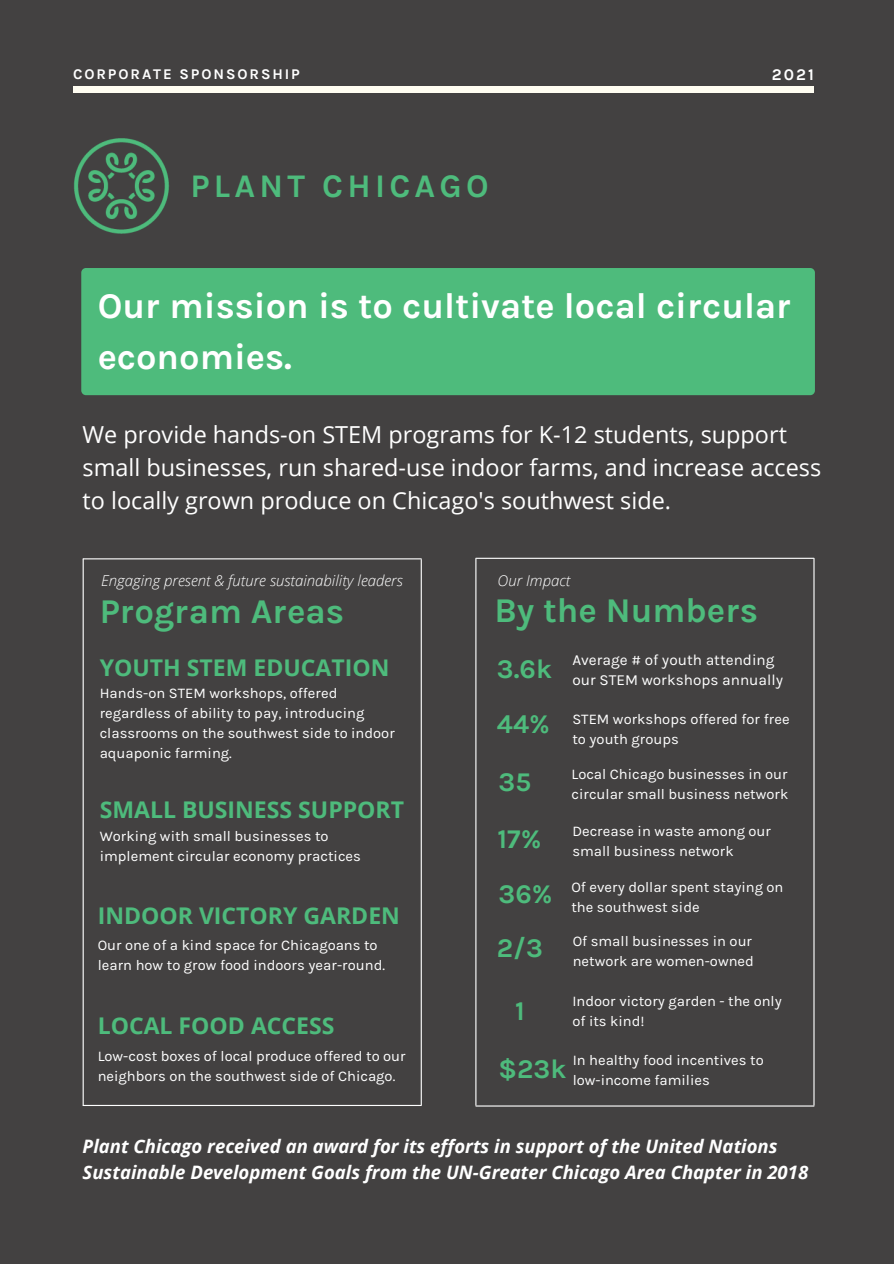
<style>
.page{position:relative;width:894px;height:1264px;background:#fff}
.page>*{position:absolute;margin:0;border:0;box-sizing:border-box;transform-origin:0 0}
.t1{font:700 36.15px/50.7px "Karla";color:#fff}
.t2{font:700 34.8px "Karla";color:#4ebb7c}
.t3{font:700 33px "Karla";letter-spacing:.13em;color:#4ebb7c}
.t4{font:700 27px "Karla";color:#4ebb7c}
.t5{font:23.4px/32.7px "Open Sans";color:#fff}
.t6{font:700 22.95px "Open Sans";color:#4ebb7c}
.t7{font:italic 700 18.6px/26px "Open Sans";color:#fff}
.t8{font:700 16.35px "Karla";color:#fff}
.t9{font:15.3px "Karla";color:#fff}
.t10{font:italic 300 15px "Open Sans";color:#fff}
.t11{font:700 14.85px "Karla";letter-spacing:.13em;color:#fff}
.t12{font:14.7px/20.1px "Karla";color:#fff}
</style>
<div class="page">
<div style="left:0;top:0;width:893px;height:1263px;background:#434141"></div>
<div style="left:73px;top:86px;width:740px;height:7px;background:#fffdf1"></div>
<img style="left:74px;top:138px;width:95px;height:96px">
<div style="left:81px;top:268px;width:733px;height:127px;background:#4ebb7c;border-radius:5px"></div>
<hr style="left:83px;top:558px;width:338px;height:1px;background:#fff">
<hr style="left:83px;top:559px;width:1px;height:546px;background:#fff">
<hr style="left:83px;top:1104px;width:338px;height:1px;background:#fff">
<hr style="left:420px;top:559px;width:1px;height:545px;background:#fff">
<hr style="left:475px;top:559px;width:1px;height:546px;background:#fff">
<hr style="left:476px;top:1105px;width:337px;height:1px;background:#fff">
<hr style="left:813px;top:559px;width:1px;height:546px;background:#fff">
<hr style="left:476px;top:557px;width:337px;height:2px;background:#fff">
<p class="t11" style="left:73px;top:66px;width:228px">CORPORATE SPONSORSHIP</p>
<p class="t8" style="left:771px;top:65px;width:44px">2021</p>
<p class="t3" style="left:190px;top:166px;width:300px">PLANT CHICAGO</p>
<p class="t1" style="left:98px;top:281px;width:695px">Our mission is to cultivate local circular economies.</p>
<p class="t5" style="left:83px;top:418px;width:740px">We provide hands-on STEM programs for K-12 students, support small businesses, run shared-use indoor farms, and increase access to locally grown produce on Chicago's southwest side.</p>
<p class="t10" style="left:101px;top:569px;width:303px">Engaging present &amp; future sustainability leaders</p>
<p class="t2" style="left:100px;top:590px;width:246px">Program Areas</p>
<p class="t6" style="left:100px;top:651px;width:291px">YOUTH STEM EDUCATION</p>
<p class="t12" style="left:100px;top:683px;width:297px">Hands-on STEM workshops, offered regardless of ability to pay, introducing classrooms on the southwest side to indoor aquaponic farming.</p>
<p class="t6" style="left:100px;top:793px;width:306px">SMALL BUSINESS SUPPORT</p>
<p class="t12" style="left:100px;top:826px;width:262px">Working with small businesses to implement circular economy practices</p>
<p class="t6" style="left:98px;top:900px;width:304px">INDOOR VICTORY GARDEN</p>
<p class="t12" style="left:98px;top:935px;width:289px">Our one of a kind space for Chicagoans to learn how to grow food indoors year-round.</p>
<p class="t6" style="left:98px;top:1009px;width:238px">LOCAL FOOD ACCESS</p>
<p class="t12" style="left:98px;top:1045px;width:309px">Low-cost boxes of local produce offered to our neighbors on the southwest side of Chicago.</p>
<p class="t10" style="left:497px;top:569px;width:74px">Our Impact</p>
<p class="t2" style="left:494px;top:590px;width:265px">By the Numbers</p>
<p class="t4" style="left:497px;top:653px;width:56px">3.6k</p>
<p class="t9" style="left:572px;top:650px;width:203px">Average # of youth attending</p>
<p class="t9" style="left:572px;top:671px;width:212px">our STEM workshops annually</p>
<p class="t4" style="left:497px;top:707px;width:54px">44%</p>
<p class="t12" style="left:572px;top:709px;width:219px">STEM workshops offered for free</p>
<p class="t12" style="left:572px;top:729px;width:108px">to youth groups</p>
<p class="t4" style="left:498px;top:766px;width:34px">35</p>
<p class="t12" style="left:571px;top:764px;width:218px">Local Chicago businesses in our</p>
<p class="t12" style="left:571px;top:784px;width:218px">circular small business network</p>
<p class="t4" style="left:497px;top:823px;width:45px">17%</p>
<p class="t12" style="left:572px;top:821px;width:200px">Decrease in waste among our small business network</p>
<p class="t4" style="left:498px;top:878px;width:55px">36%</p>
<p class="t12" style="left:571px;top:876px;width:213px">Of every dollar spent staying on the southwest side</p>
<p class="t4" style="left:497px;top:932px;width:47px">2/3</p>
<p class="t12" style="left:572px;top:930px;width:183px">Of small businesses in our network are women-owned</p>
<p class="t4" style="left:515px;top:995px;width:11px">1</p>
<p class="t12" style="left:572px;top:991px;width:211px">Indoor victory garden - the only of its kind!</p>
<p class="t4" style="left:498px;top:1053px;width:69px">$23k</p>
<p class="t12" style="left:572px;top:1050px;width:192px">In healthy food incentives to low-income families</p>
<p class="t7" style="left:83px;top:1133px;width:726px">Plant Chicago received an award for its efforts in support of the United Nations<br>Sustainable Development Goals from the UN-Greater Chicago Area Chapter in 2018</p>
</div>
